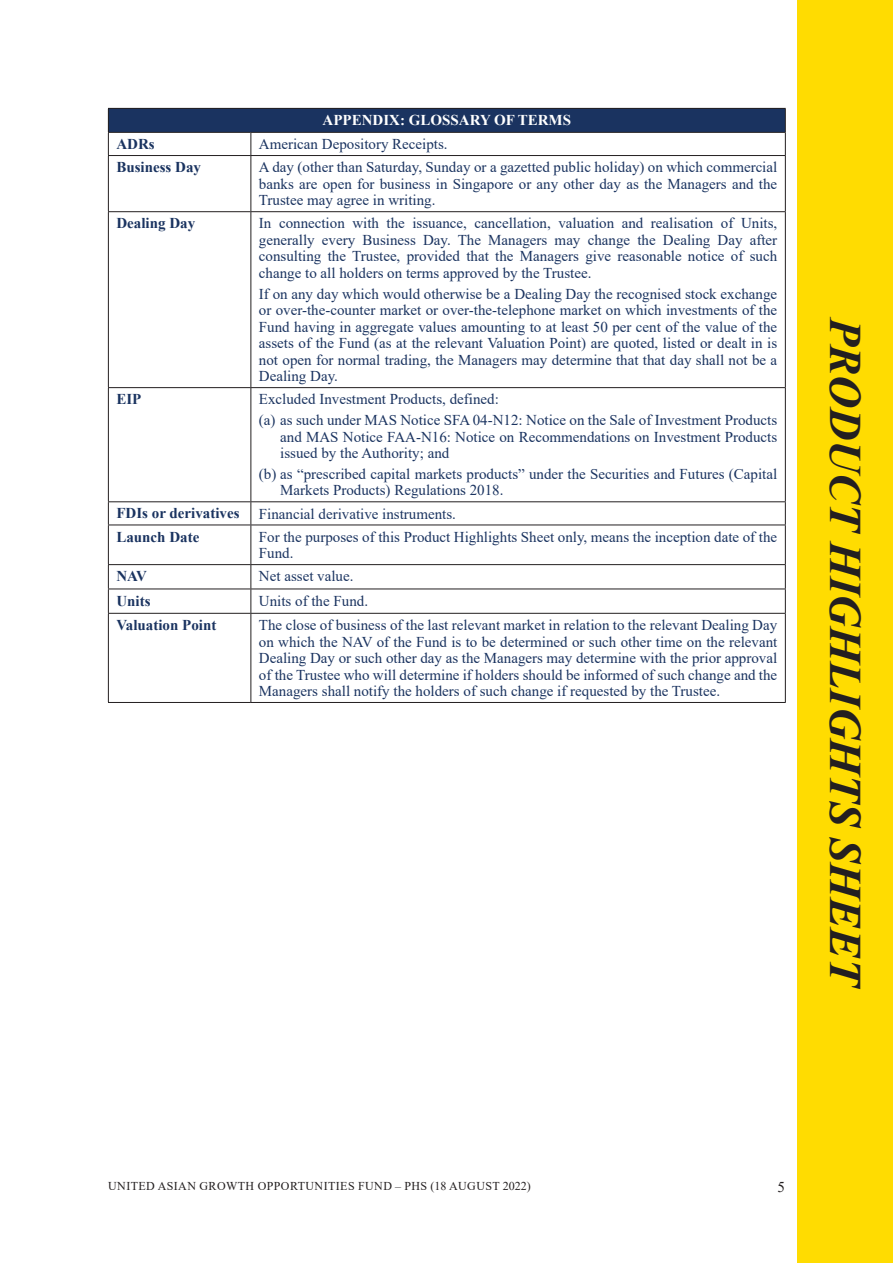
<style>
.page{position:relative;width:893px;height:1263px;background:#fff}
.page>*{position:absolute;margin:0;border:0;box-sizing:border-box;transform-origin:0 0}
.t1{font:italic 700 45px "Times New Roman";color:#231f20}
.body_left{font:15px/16.5px "Times New Roman";color:#1a3360;text-align:justify}
.bullet1{font:15px/16.5px "Times New Roman";color:#1a3360;text-align:justify}
.body_right{font:15px/16.5px "Times New Roman";color:#1a3360;text-align:justify}
.body_right-2{font:700 15px "Times New Roman";color:#1a3360}
.black_body_bold{font:700 15px "Times New Roman";color:#fff}
.t2{font:15px "Times New Roman";color:#231f20}
.t3{font:12px "Times New Roman";letter-spacing:.035em;color:#231f20}
</style>
<div class="page">
<div style="left:798px;top:0;width:95px;height:1263px;background:#ffdc01"></div>
<div style="left:108px;top:108px;width:677px;height:24px;background:#1a3360"></div>
<hr style="left:108px;top:108px;width:143px;height:1px;background:#231f20">
<hr style="left:251px;top:108px;width:535px;height:1px;background:#231f20">
<hr style="left:108px;top:132px;width:143px;height:1px;background:#231f20">
<hr style="left:251px;top:132px;width:535px;height:1px;background:#231f20">
<hr style="left:108px;top:155px;width:143px;height:1px;background:#231f20">
<hr style="left:251px;top:155px;width:535px;height:1px;background:#231f20">
<hr style="left:108px;top:211px;width:143px;height:1px;background:#231f20">
<hr style="left:251px;top:211px;width:535px;height:1px;background:#231f20">
<hr style="left:108px;top:387px;width:143px;height:1px;background:#231f20">
<hr style="left:251px;top:387px;width:535px;height:1px;background:#231f20">
<hr style="left:108px;top:501px;width:143px;height:1px;background:#231f20">
<hr style="left:251px;top:501px;width:535px;height:1px;background:#231f20">
<hr style="left:108px;top:525px;width:143px;height:1px;background:#231f20">
<hr style="left:251px;top:525px;width:535px;height:1px;background:#231f20">
<hr style="left:108px;top:564px;width:143px;height:1px;background:#231f20">
<hr style="left:251px;top:564px;width:535px;height:1px;background:#231f20">
<hr style="left:108px;top:589px;width:143px;height:1px;background:#231f20">
<hr style="left:251px;top:589px;width:535px;height:1px;background:#231f20">
<hr style="left:108px;top:613px;width:143px;height:1px;background:#231f20">
<hr style="left:251px;top:613px;width:535px;height:1px;background:#231f20">
<hr style="left:108px;top:702px;width:143px;height:1px;background:#231f20">
<hr style="left:251px;top:702px;width:535px;height:1px;background:#231f20">
<svg style="left:108px;top:109px;width:1px;height:46px"></svg>
<hr style="left:108px;top:156px;width:1px;height:55px;background:#231f20">
<hr style="left:108px;top:212px;width:1px;height:175px;background:#231f20">
<hr style="left:108px;top:388px;width:1px;height:113px;background:#231f20">
<svg style="left:108px;top:502px;width:1px;height:23px"></svg>
<hr style="left:108px;top:525px;width:1px;height:39px;background:#231f20">
<svg style="left:108px;top:565px;width:1px;height:48px"></svg>
<hr style="left:108px;top:614px;width:1px;height:88px;background:#231f20">
<svg style="left:250px;top:133px;width:1px;height:22px"></svg>
<svg style="left:785px;top:109px;width:1px;height:46px"></svg>
<hr style="left:250px;top:156px;width:1px;height:55px;background:#231f20">
<hr style="left:785px;top:156px;width:1px;height:55px;background:#231f20">
<hr style="left:250px;top:212px;width:1px;height:175px;background:#231f20">
<hr style="left:785px;top:212px;width:1px;height:175px;background:#231f20">
<hr style="left:250px;top:388px;width:1px;height:113px;background:#231f20">
<hr style="left:785px;top:388px;width:1px;height:113px;background:#231f20">
<svg style="left:250px;top:502px;width:1px;height:23px"></svg>
<svg style="left:785px;top:502px;width:1px;height:23px"></svg>
<hr style="left:250px;top:525px;width:1px;height:39px;background:#231f20">
<hr style="left:785px;top:525px;width:1px;height:39px;background:#231f20">
<svg style="left:250px;top:565px;width:1px;height:48px"></svg>
<svg style="left:785px;top:565px;width:1px;height:48px"></svg>
<hr style="left:250px;top:614px;width:1px;height:88px;background:#231f20">
<hr style="left:785px;top:614px;width:1px;height:88px;background:#231f20">
<p class="black_body_bold" style="left:323px;top:110px;width:250px">APPENDIX: GLOSSARY OF TERMS</p>
<p class="body_right-2" style="left:116px;top:133px;width:40px">ADRs</p>
<p class="body_left" style="left:259px;top:135px;width:190px">American Depository Receipts.</p>
<p class="body_right-2" style="left:116px;top:156px;width:86px">Business Day</p>
<p class="body_right" style="left:259px;top:159px;width:520px">A day (other than Saturday, Sunday or a gazetted public holiday) on which commercial banks are open for business in Singapore or any other day as the Managers and the Trustee may agree in writing.</p>
<p class="body_right-2" style="left:116px;top:212px;width:80px">Dealing Day</p>
<p class="body_left" style="left:259px;top:215px;width:520px">In connection with the issuance, cancellation, valuation and realisation of Units, generally every Business Day. The Managers may change the Dealing Day after consulting the Trustee, provided that the Managers give reasonable notice of such change to all holders on terms approved by the Trustee.</p>
<p class="body_left" style="left:259px;top:285px;width:520px">If on any day which would otherwise be a Dealing Day the recognised stock exchange or over-the-counter market or over-the-telephone market on which investments of the Fund having in aggregate values amounting to at least 50 per cent of the value of the assets of the Fund (as at the relevant Valuation Point) are quoted, listed or dealt in is not open for normal trading, the Managers may determine that that day shall not be a Dealing Day.</p>
<p class="body_right-2" style="left:116px;top:388px;width:27px">EIP</p>
<p class="body_left" style="left:259px;top:391px;width:241px">Excluded Investment Products, defined:</p>
<p class="bullet1" style="left:280px;top:411px;width:499px;text-indent:-21px">(a) as such under MAS Notice SFA 04-N12: Notice on the Sale of Investment Products and MAS Notice FAA-N16: Notice on Recommendations on Investment Products issued by the Authority; and</p>
<p class="bullet1" style="left:280px;top:465px;width:499px;text-indent:-21px">(b) as “prescribed capital markets products” under the Securities and Futures (Capital<br>Markets Products) Regulations 2018.</p>
<p class="body_right-2" style="left:116px;top:502px;width:125px">FDIs or derivatives</p>
<p class="body_left" style="left:259px;top:505px;width:199px">Financial derivative instruments.</p>
<p class="body_right-2" style="left:116px;top:526px;width:84px">Launch Date</p>
<p class="body_left" style="left:259px;top:528px;width:520px">For the purposes of this Product Highlights Sheet only, means the inception date of the<br>Fund.</p>
<p class="body_right-2" style="left:116px;top:565px;width:32px">NAV</p>
<p class="body_left" style="left:259px;top:568px;width:96px">Net asset value.</p>
<p class="body_right-2" style="left:116px;top:590px;width:36px">Units</p>
<p class="body_right" style="left:259px;top:592px;width:111px">Units of the Fund.</p>
<p class="body_right-2" style="left:116px;top:614px;width:101px">Valuation Point</p>
<p class="body_left" style="left:259px;top:616px;width:520px">The close of business of the last relevant market in relation to the relevant Dealing Day on which the NAV of the Fund is to be determined or such other time on the relevant Dealing Day or such other day as the Managers may determine with the prior approval of the Trustee who will determine if holders should be informed of such change and the Managers shall notify the holders of such change if requested by the Trustee.</p>
<h1 class="t1" style="left:876px;top:318px;width:673px;rotate:90deg">PRODUCT HIGHLIGHTS SHEET</h1>
<p class="t3" style="left:108px;top:1178px;width:424px">UNITED ASIAN GROWTH OPPORTUNITIES FUND – PHS (18 AUGUST 2022)</p>
<p class="t2" style="left:777px;top:1177px;width:9px">5</p>
</div>
